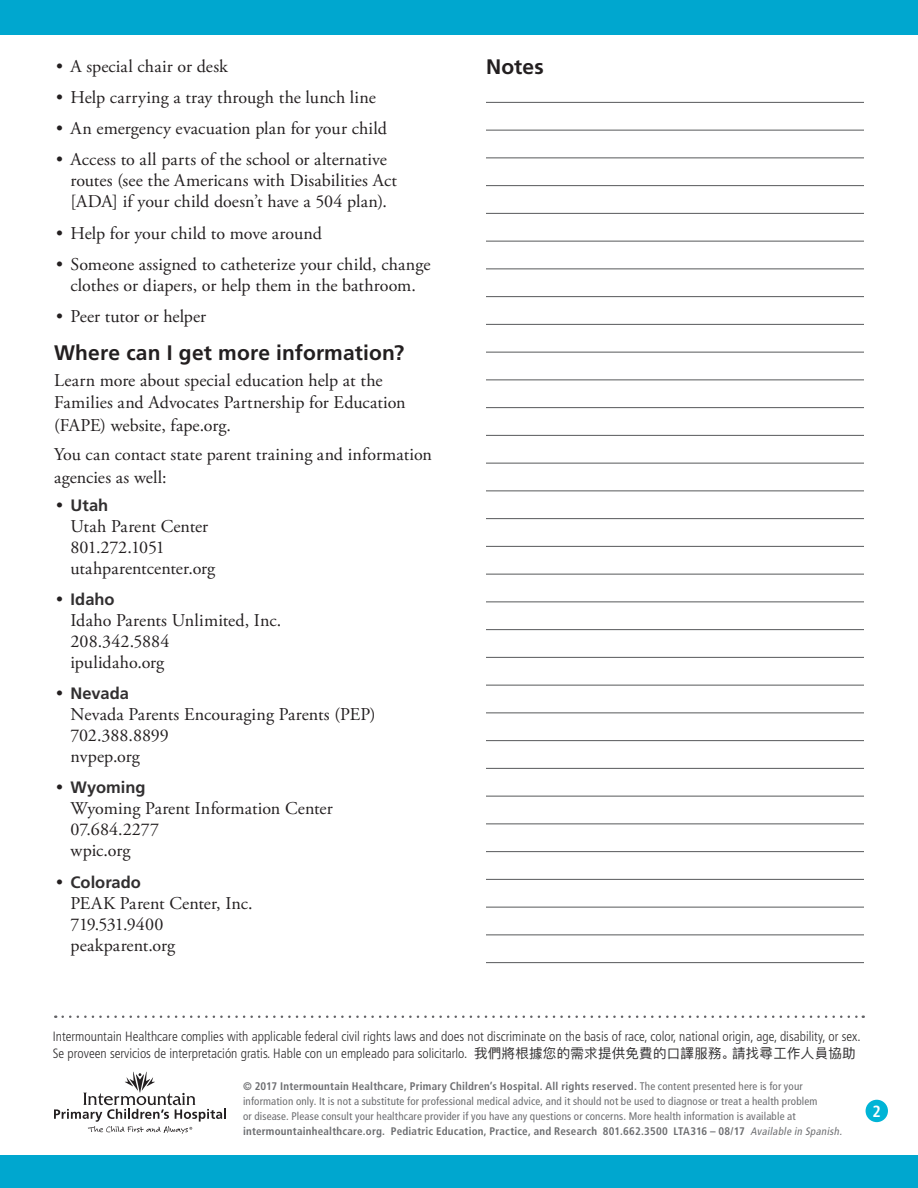
<style>
.page{position:relative;width:918px;height:1188px;background:#fff}
.page>*{position:absolute;margin:0;border:0;box-sizing:border-box;transform-origin:0 0}
.Level_1__h2{font:700 21px "Frutiger LT Std";letter-spacing:.005em;color:#231f20}
.Main__p{font:18px/21px "Adobe Garamond Pro";letter-spacing:.005em;color:#231f20}
.t1{font:700 16.5px "Frutiger LT Std";color:#312f30}
.Page_number{font:700 condensed 16.2px "Frutiger LT Std";color:#fff}
.t2{font:300 condensed 13.5px/17.1px "Frutiger LT Std";color:#312f30}
.t3{font:condensed 10.95px/15px "Frutiger LT Std";letter-spacing:.015em;color:#6c6d70}
.s1{font-family:"Adobe Garamond Pro";font-weight:400;font-size:18px;color:#231f20}
.s2{font-family:"Ping Fang HK";font-weight:400;font-stretch:normal}
.s3{font-weight:700}
.s4{font-style:italic;font-size:10.8px}
</style>
<div class="page">
<div style="left:0;top:0;width:918px;height:35px;background:#00a7cf"></div>
<div style="left:866px;top:1100px;width:22px;height:22px;background:#00b4d6;border-radius:50%"></div>
<div style="left:0;top:1156px;width:918px;height:32px;background:#00a7cf"></div>
<svg style="left:54px;top:1072px;width:172px;height:62px"></svg>
<svg style="left:63px;top:1015px;width:801px;height:3px"></svg>
<hr style="left:486px;top:102px;width:378px;height:1px;background:#57585a">
<hr style="left:486px;top:130px;width:378px;height:1px;background:#57585a">
<hr style="left:486px;top:158px;width:378px;height:1px;background:#57585a">
<hr style="left:486px;top:185px;width:378px;height:1px;background:#57585a">
<hr style="left:486px;top:213px;width:378px;height:1px;background:#57585a">
<hr style="left:486px;top:241px;width:378px;height:1px;background:#57585a">
<hr style="left:486px;top:268px;width:378px;height:1px;background:#57585a">
<hr style="left:486px;top:296px;width:378px;height:1px;background:#57585a">
<hr style="left:486px;top:324px;width:378px;height:1px;background:#57585a">
<hr style="left:486px;top:352px;width:378px;height:1px;background:#57585a">
<hr style="left:486px;top:380px;width:378px;height:1px;background:#57585a">
<hr style="left:486px;top:407px;width:378px;height:1px;background:#57585a">
<hr style="left:486px;top:435px;width:378px;height:1px;background:#57585a">
<hr style="left:486px;top:463px;width:378px;height:1px;background:#57585a">
<hr style="left:486px;top:490px;width:378px;height:1px;background:#57585a">
<hr style="left:486px;top:518px;width:378px;height:1px;background:#57585a">
<hr style="left:486px;top:546px;width:378px;height:1px;background:#57585a">
<hr style="left:486px;top:574px;width:378px;height:1px;background:#57585a">
<hr style="left:486px;top:602px;width:378px;height:1px;background:#57585a">
<hr style="left:486px;top:629px;width:378px;height:1px;background:#57585a">
<hr style="left:486px;top:657px;width:378px;height:1px;background:#57585a">
<hr style="left:486px;top:685px;width:378px;height:1px;background:#57585a">
<hr style="left:486px;top:712px;width:378px;height:1px;background:#57585a">
<hr style="left:486px;top:740px;width:378px;height:1px;background:#57585a">
<hr style="left:486px;top:768px;width:378px;height:1px;background:#57585a">
<hr style="left:486px;top:796px;width:378px;height:1px;background:#57585a">
<hr style="left:486px;top:824px;width:378px;height:1px;background:#57585a">
<hr style="left:486px;top:851px;width:378px;height:1px;background:#57585a">
<hr style="left:486px;top:879px;width:378px;height:1px;background:#57585a">
<hr style="left:486px;top:907px;width:378px;height:1px;background:#57585a">
<hr style="left:486px;top:934px;width:378px;height:1px;background:#57585a">
<hr style="left:486px;top:962px;width:378px;height:1px;background:#57585a">
<p class="Main__p" style="left:56px;top:56px;width:173px">• A special chair or desk</p>
<p class="Main__p" style="left:56px;top:87px;width:321px">• Help carrying a tray through the lunch line</p>
<p class="Main__p" style="left:56px;top:119px;width:332px">• An emergency evacuation plan for your child</p>
<p class="Main__p" style="left:70px;top:150px;width:328px;text-indent:-14px">• Access to all parts of the school or alternative routes (see the Americans with Disabilities Act [ADA] if your child doesn’t have a 504 plan).</p>
<p class="Main__p" style="left:56px;top:223px;width:267px">• Help for your child to move around</p>
<p class="Main__p" style="left:56px;top:254px;width:376px;text-align:center">• Someone assigned to catheterize your child, change clothes or diapers, or help them in the bathroom.</p>
<p class="Main__p" style="left:56px;top:307px;width:151px">• Peer tutor or helper</p>
<p class="Level_1__h2" style="left:54px;top:340px;width:352px">Where can I get more information?</p>
<p class="Main__p" style="left:54px;top:369px;width:353px;line-height:22.5px">Learn more about special education help at the<br>Families and Advocates Partnership for Education (FAPE) website, fape.org.</p>
<p class="Main__p" style="left:54px;top:444px;width:379px;line-height:22.5px">You can contact state parent training and information agencies as well:</p>
<p class="t1" style="left:56px;top:495px;width:54px"><span class="s1">•</span> Utah</p>
<p class="Main__p" style="left:70px;top:516px;width:146px">Utah Parent Center<br>801.272.1051 utahparentcenter.org</p>
<p class="t1" style="left:56px;top:589px;width:60px"><span class="s1">•</span> Idaho</p>
<p class="Main__p" style="left:70px;top:610px;width:212px">Idaho Parents Unlimited, Inc.<br>208.342.5884<br>ipulidaho.org</p>
<p class="t1" style="left:56px;top:684px;width:74px"><span class="s1">•</span> Nevada</p>
<p class="Main__p" style="left:70px;top:705px;width:307px">Nevada Parents Encouraging Parents (PEP)<br>702.388.8899<br>nvpep.org</p>
<p class="t1" style="left:56px;top:778px;width:91px"><span class="s1">•</span> Wyoming</p>
<p class="Main__p" style="left:70px;top:799px;width:264px">Wyoming Parent Information Center<br>07.684.2277<br>wpic.org</p>
<p class="t1" style="left:56px;top:872px;width:86px"><span class="s1">•</span> Colorado</p>
<p class="Main__p" style="left:70px;top:893px;width:184px">PEAK Parent Center, Inc.<br>719.531.9400 peakparent.org</p>
<p class="Level_1__h2" style="left:486px;top:55px;width:59px">Notes</p>
<p class="t2" style="left:53px;top:1027px;width:809px">Intermountain Healthcare complies with applicable federal civil rights laws and does not discriminate on the basis of race, color, national origin, age, disability, or sex.<br>Se proveen servicios de interpretación gratis. Hable con un empleado para solicitarlo. <span class="s2">我們將根據您的需求提供免費的口譯服務。請找尋工作人員協助</span></p>
<p class="t3" style="left:243px;top:1079px;width:603px"><span class="s3">© 2017 Intermountain Healthcare, Primary Children’s Hospital. All rights reserved.</span> The content presented here is for your information only. It is not a substitute for professional medical advice, and it should not be used to diagnose or treat a health problem<br>or disease. Please consult your healthcare provider if you have any questions or concerns. More health information is available at <span class="s3">intermountainhealthcare.org. Pediatric Education, Practice, and Research 801.662.3500 LTA316 – 08/17</span> <span class="s4">Available in Spanish.</span></p>
<p class="Page_number" style="left:873px;top:1101px;width:10px">2</p>
</div>
